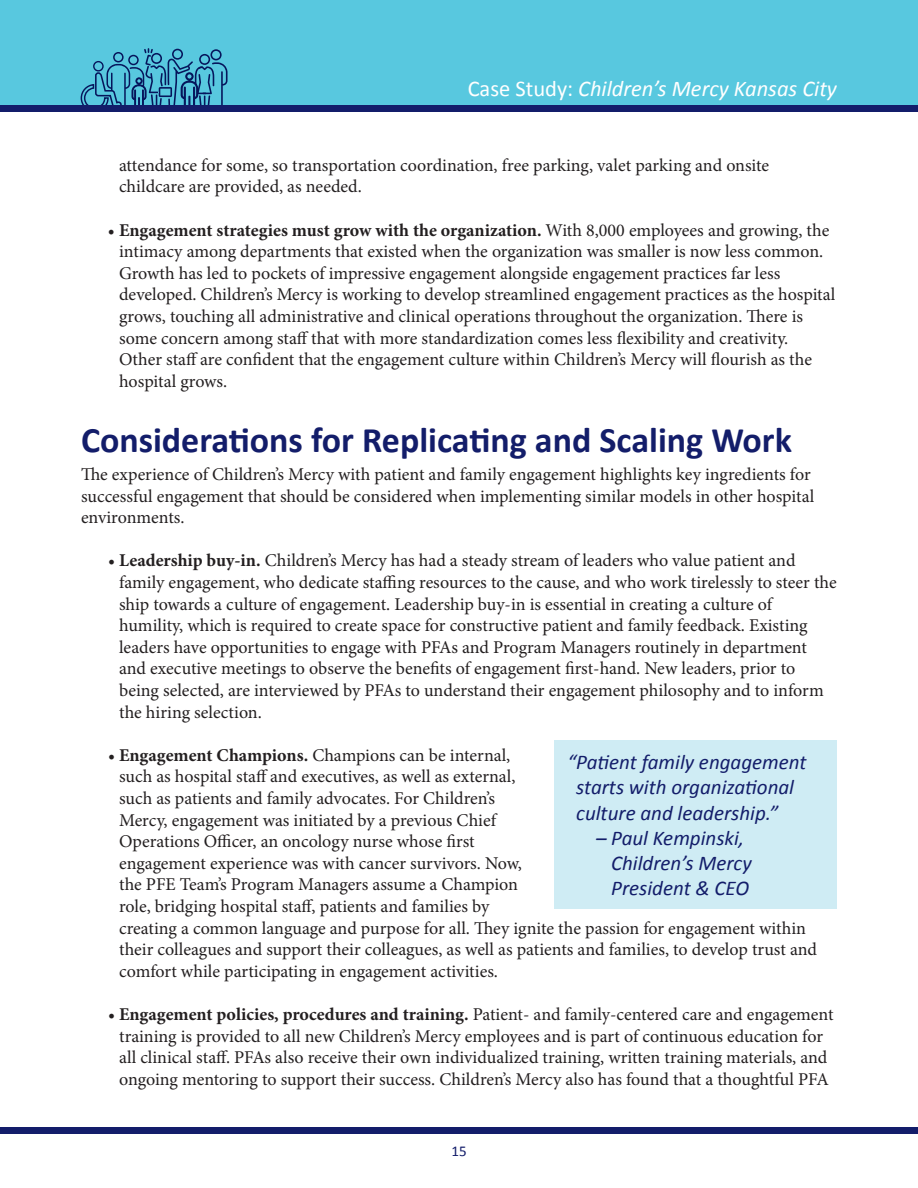
<style>
.page{position:relative;width:918px;height:1188px;background:#fff}
.page>*{position:absolute;margin:0;border:0;box-sizing:border-box;transform-origin:0 0}
.t1{font:700 36px "Calibri";color:#131d6a}
.t2{font:italic 22.5px "Calibri";color:#fff}
.t3{font:italic 21px/25.2px "Calibri";color:#131d6a}
.t4{font:18px/21.6px "Minion Pro";color:#231f20}
.t5{font:15px "Calibri";color:#131d6a}
.s1{font-style:normal}
.s2{font-weight:700}
</style>
<div class="page">
<div style="left:0;top:0;width:918px;height:109px;background:#58c8df"></div>
<svg style="left:81px;top:48px;width:147px;height:58px"></svg>
<div style="left:95px;top:62px;width:7px;height:8px;background:#58c8df;border-radius:50%"></div>
<div style="left:0;top:106px;width:918px;height:6px;background:#131d6a"></div>
<div style="left:0;top:1127px;width:918px;height:7px;background:#131d6a"></div>
<div style="left:554px;top:740px;width:283px;height:169px;background:#cfecf4"></div>
<p class="t2" style="left:468px;top:73px;width:371px"><span class="s1">Case Study:</span> Children’s Mercy Kansas City</p>
<p class="t4" style="left:119px;top:154px;width:652px">attendance for some, so transportation coordination, free parking, valet parking and onsite childcare are provided, as needed.</p>
<p class="t4" style="left:119px;top:219px;width:718px;text-indent:-11px">• <span class="s2">Engagement strategies must grow with the organization.</span> With 8,000 employees and growing, the intimacy among departments that existed when the organization was smaller is now less common.<br>Growth has led to pockets of impressive engagement alongside engagement practices far less developed. Children’s Mercy is working to develop streamlined engagement practices as the hospital grows, touching all administrative and clinical operations throughout the organization. There is some concern among staff that with more standardization comes less flexibility and creativity.<br>Other staff are confident that the engagement culture within Children’s Mercy will flourish as the hospital grows.</p>
<h1 class="t1" style="left:81px;top:417px;width:712px">Considerations for Replicating and Scaling Work</h1>
<p class="t4" style="left:81px;top:463px;width:735px">The experience of Children’s Mercy with patient and family engagement highlights key ingredients for successful engagement that should be considered when implementing similar models in other hospital environments.</p>
<p class="t4" style="left:119px;top:550px;width:719px;text-indent:-11px">• <span class="s2">Leadership buy-in.</span> Children’s Mercy has had a steady stream of leaders who value patient and family engagement, who dedicate staffing resources to the cause, and who work tirelessly to steer the ship towards a culture of engagement. Leadership buy-in is essential in creating a culture of humility, which is required to create space for constructive patient and family feedback. Existing leaders have opportunities to engage with PFAs and Program Managers routinely in department and executive meetings to observe the benefits of engagement first-hand. New leaders, prior to being selected, are interviewed by PFAs to understand their engagement philosophy and to inform the hiring selection.</p>
<p class="t4" style="left:119px;top:744px;width:699px;text-indent:-11px">• <span class="s2">Engagement Champions.</span> Champions can be internal,<br>such as hospital staff and executives, as well as external,<br>such as patients and family advocates. For Children’s<br>Mercy, engagement was initiated by a previous Chief<br>Operations Officer, an oncology nurse whose first<br>engagement experience was with cancer survivors. Now,<br>the PFE Team’s Program Managers assume a Champion<br>role, bridging hospital staff, patients and families by<br>creating a common language and purpose for all. They ignite the passion for engagement within their colleagues and support their colleagues, as well as patients and families, to develop trust and comfort while participating in engagement activities.</p>
<p class="t4" style="left:108px;top:1003px;width:727px;text-align:center">• <span class="s2">Engagement policies, procedures and training.</span> Patient- and family-centered care and engagement training is provided to all new Children’s Mercy employees and is part of continuous education for all clinical staff. PFAs also receive their own individualized training, written training materials, and ongoing mentoring to support their success. Children’s Mercy also has found that a thoughtful PFA</p>
<p class="t3" style="left:576px;top:749px;width:232px;text-indent:-9px">“Patient family engagement starts with organizational culture and leadership.”</p>
<p class="t3" style="left:611px;top:825px;width:142px;text-indent:-15px">– Paul Kempinski,<br>Children’s Mercy<br>President &amp; CEO</p>
<p class="t5" style="left:451px;top:1141px;width:17px">15</p>
</div>
